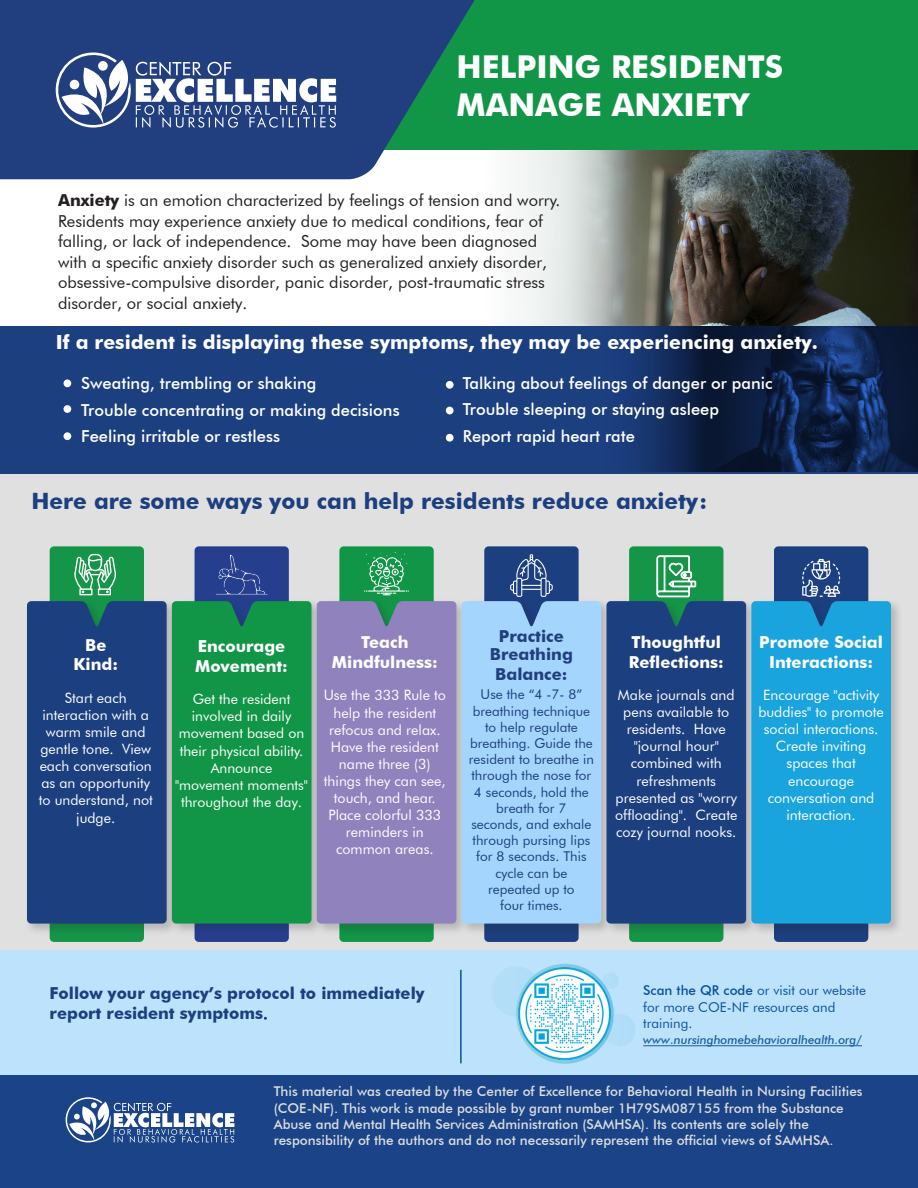
<style>
.page{position:relative;width:918px;height:1188px;background:#fff}
.page>*{position:absolute;margin:0;border:0;box-sizing:border-box;transform-origin:0 0}
.head_name{font:700 31.5px/37.8px "Futura BT";color:#fff}
.head_name-2{font:700 22.5px "Futura BT";color:#1c3f80}
.Headline{font:700 19.5px "Futura Md BT";color:#fff}
.Body_style{font:16.5px/20.7px "Futura BT";color:#231f20}
.t1{font:500 16.5px/26.5px "Futura BT";color:#fff}
.Body_style-2{font:700 16.5px/19.8px "Futura BT";color:#1c3f80}
.body_style_2{font:700 16.5px/19.8px "Futura BT";color:#fff;text-align:center}
.body_style_2-2{font:700 16.5px/19.8px "Futura Md BT";color:#fff}
.body_style_2-3{font:700 16.5px/18px "Futura BT";color:#213f7f;text-align:center}
.body_style_2-4{font:700 16.5px "Futura Md BT";color:#213f7f}
.sub_head{font:700 16.5px/19.8px "Futura Md BT";color:#fff;text-align:center}
.body_style_2-5{font:14.25px/17.1px "Futura BT";color:#fff;text-align:center}
.sub_head-2{font:14.25px/17.1px "Futura BT";color:#fff;text-align:center}
.body_style_2-6{font:14.1px/17.1px "Futura BT";color:#fff;text-align:center}
.Buttom_Disclaimer{font:500 13.5px/16.2px "Futura BT";color:#dddee0}
.body_style_2-7{font:13.5px/16.2px "Futura BT";color:#1c3f80;text-align:center}
.http___www_nursinghomebehavioralhealth_o{font:13.5px/16.8px "Futura BT";color:#0a529d}
.http___www_nursinghomebehavioralhealth_o-2{font:italic 500 12px "Futura BT";color:#175d9e}
.s1{font-weight:700}
.s2{font-family:"Futura Md BT"}
.s3{font-family:"Futura BT"}
.s4{font-weight:400}
.s5{font-weight:500}
</style>
<div class="page">
<div style="left:0;top:950px;width:918px;height:238px;background:#bde2fc"></div>
<div style="left:0;top:474px;width:918px;height:476px;background:#e0e0e0"></div>
<img style="left:515px;top:150px;width:403px;height:176px">
<div style="left:0;top:326px;width:918px;height:148px;background:#1c3f80"></div>
<img style="left:635px;top:326px;width:283px;height:146px">
<div style="left:290px;top:0;width:628px;height:150px;background:#119547"></div>
<svg style="left:0;top:0;width:475px;height:179px;fill:#213f7f"></svg>
<svg style="left:55px;top:52px;width:281px;height:76px"></svg>
<div style="left:50px;top:546px;width:94px;height:396px;background:#159547;border-radius:4px"></div>
<div style="left:195px;top:546px;width:94px;height:396px;background:#253f8e;border-radius:4px"></div>
<div style="left:339px;top:546px;width:95px;height:396px;background:#119547;border-radius:4px"></div>
<div style="left:484px;top:546px;width:95px;height:396px;background:#1c3f80;border-radius:4px"></div>
<div style="left:629px;top:546px;width:94px;height:396px;background:#159547;border-radius:4px"></div>
<div style="left:774px;top:546px;width:94px;height:396px;background:#1c3f80;border-radius:4px"></div>
<div style="left:24px;top:598px;width:155px;height:338px;background:#231f20;opacity:.22"></div>
<div style="left:27px;top:601px;width:140px;height:323px;background:#1c3f80"></div>
<div style="left:169px;top:598px;width:155px;height:338px;background:#231f20;opacity:.22"></div>
<div style="left:172px;top:601px;width:140px;height:323px;background:#119547"></div>
<div style="left:314px;top:598px;width:155px;height:338px;background:#231f20;opacity:.22"></div>
<div style="left:317px;top:601px;width:139px;height:323px;background:#9082bd"></div>
<div style="left:459px;top:598px;width:155px;height:338px;background:#231f20;opacity:.22"></div>
<div style="left:462px;top:601px;width:139px;height:323px;background:#a4d5fc"></div>
<div style="left:603px;top:598px;width:155px;height:338px;background:#231f20;opacity:.22"></div>
<div style="left:606px;top:601px;width:140px;height:323px;background:#1c3f80"></div>
<div style="left:748px;top:598px;width:155px;height:338px;background:#231f20;opacity:.22"></div>
<div style="left:751px;top:601px;width:140px;height:323px;background:#1aa4dd"></div>
<svg style="left:74px;top:554px;width:42px;height:41px"></svg>
<div style="left:0;top:1075px;width:918px;height:113px;background:#1a4487"></div>
<svg style="left:65px;top:1097px;width:169px;height:46px"></svg>
<div style="left:492px;top:966px;width:49px;height:50px;background:#b2def8;border-radius:50%"></div>
<div style="left:603px;top:1014px;width:33px;height:32px;background:#b1ddf8;border-radius:50%"></div>
<div style="left:603px;top:973px;width:16px;height:16px;background:#b0ddf8;border-radius:50%"></div>
<svg style="left:516px;top:964px;width:98px;height:100px"></svg>
<img style="left:519px;top:968px;width:92px;height:92px">
<hr style="left:460px;top:970px;width:2px;height:93px;background:#0a529d">
<svg style="left:215px;top:554px;width:53px;height:54px"></svg>
<svg style="left:364px;top:552px;width:45px;height:43px"></svg>
<svg style="left:510px;top:554px;width:43px;height:43px"></svg>
<svg style="left:656px;top:555px;width:40px;height:42px"></svg>
<svg style="left:802px;top:559px;width:38px;height:38px"></svg>
<div style="left:64px;top:379px;width:7px;height:8px;background:#fff;border-radius:50%"></div>
<div style="left:446px;top:381px;width:8px;height:8px;background:#fff;border-radius:50%"></div>
<div style="left:64px;top:405px;width:7px;height:8px;background:#fff;border-radius:50%"></div>
<div style="left:446px;top:407px;width:8px;height:7px;background:#fff;border-radius:50%"></div>
<div style="left:64px;top:432px;width:7px;height:8px;background:#fff;border-radius:50%"></div>
<div style="left:446px;top:434px;width:8px;height:8px;background:#fff;border-radius:50%"></div>
<hr style="left:643px;top:1045px;width:219px;height:1px;background:#175d9e">
<p class="head_name" style="left:457px;top:48px;width:328px">HELPING RESIDENTS<br>MANAGE ANXIETY</p>
<p class="Body_style" style="left:58px;top:190px;width:504px"><span class="s1">Anxiety</span> is an emotion characterized by feelings of tension and worry.<br>Residents may experience anxiety due to medical conditions, fear of falling, or lack of independence. Some may have been diagnosed with a specific anxiety disorder such as generalized anxiety disorder, obsessive-compulsive disorder, panic disorder, post-traumatic stress disorder, or social anxiety.</p>
<p class="Headline" style="left:56px;top:331px;width:764px">If a resident is displaying these symptoms, they may be experiencing anxiety.</p>
<p class="t1" style="left:81px;top:370px;width:320px">Sweating, trembling or shaking<br>Trouble concentrating or making decisions<br>Feeling irritable or restless</p>
<p class="t1" style="left:463px;top:370px;width:311px">Talking about feelings of danger or panic<br>Trouble sleeping or staying asleep<br>Report rapid heart rate</p>
<p class="head_name-2" style="left:31px;top:487px;width:677px">Here are some ways <span class="s2">you</span> can help residents reduce anxiety<span class="s2">:</span></p>
<p class="sub_head" style="left:74px;top:635px;width:46px"><span class="s3">Be<br></span>Kind:</p>
<p class="sub_head-2" style="left:39px;top:689px;width:116px">Start each interaction with a warm smile and gentle tone. View each conversation as an opportunity to understand, not judge.</p>
<p class="body_style_2" style="left:195px;top:636px;width:94px;text-align:left">Encourage<br><span class="s2">Movement:</span></p>
<p class="body_style_2-6" style="left:175px;top:691px;width:134px">Get the resident involved in daily movement based on their physical ability.<br>Announce "movement moments" throughout the day.</p>
<p class="body_style_2" style="left:332px;top:632px;width:107px">Teach<br>Mindfulness<span class="s2">:</span></p>
<p class="body_style_2-5" style="left:324px;top:687px;width:124px">Use the 333 Rule to help the resident refocus and relax.<br>Have the resident name three (3) things they can see, touch, and hear.<br>Place colorful 333 reminders in common areas.</p>
<p class="body_style_2-3" style="left:490px;top:627px;width:84px">Practice<br>Breathing</p>
<p class="body_style_2-4" style="left:495px;top:664px;width:74px">Balance:</p>
<p class="body_style_2-7" style="left:469px;top:686px;width:127px">Use the “4 -7- 8” breathing technique to help regulate breathing. Guide the resident to breathe in through the nose for<br>4 seconds, hold the breath for 7<br>seconds, and exhale through pursing lips for 8 seconds. This cycle can be repeated up to<br>four times.</p>
<p class="body_style_2-2" style="left:629px;top:632px;width:96px">Thoughtful<br>Reflections:</p>
<p class="body_style_2-5" style="left:615px;top:686px;width:124px">Make journals and pens available to residents. Have "journal hour" combined with refreshments presented as "worry offloading". Create cozy journal nooks.</p>
<p class="body_style_2" style="left:759px;top:632px;width:125px">Promote Social<br>Interactions<span class="s2">:</span></p>
<p class="body_style_2-5" style="left:758px;top:686px;width:127px">Encourage "activity buddies" to promote social interactions.<br>Create inviting spaces that encourage conversation and interaction.</p>
<p class="Body_style-2" style="left:50px;top:983px;width:376px">Follow your agency’s protocol to immediately report <span class="s2">resident sy</span>mptoms<span class="s4">.</span></p>
<p class="http___www_nursinghomebehavioralhealth_o" style="left:643px;top:981px;width:224px"><span class="s5">Scan the QR code</span> or visit our website for more COE-NF resources and training.</p>
<p class="http___www_nursinghomebehavioralhealth_o-2" style="left:643px;top:1032px;width:220px">www.nursinghomebehavioralhealth.org/</p>
<p class="Buttom_Disclaimer" style="left:274px;top:1083px;width:590px">This material was created by the Center of Excellence for Behavioral Health in Nursing Facilities (COE-NF). This work is made possible by grant number 1H79SM087155 from the Substance Abuse and Mental Health Services Administration (SAMHSA). Its contents are solely the responsibility of the authors and do not necessarily represent the official views of SAMHSA.</p>
</div>
